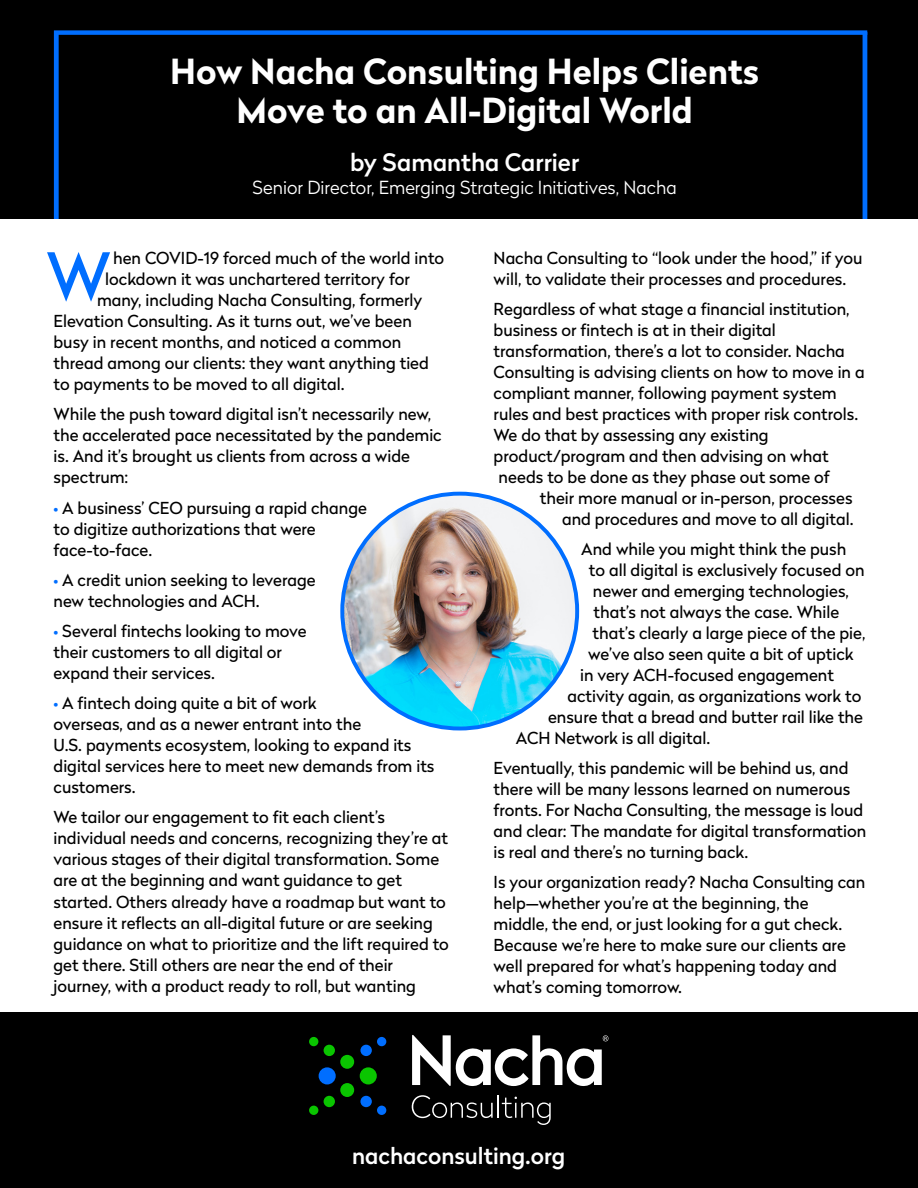
<style>
.page{position:relative;width:918px;height:1188px;background:#fff}
.page>*{position:absolute;margin:0;border:0;box-sizing:border-box;transform-origin:0 0}
.t1{font:700 34.5px/39px "Radikal";color:#fff;text-align:center}
.t2{font:500 24px "Radikal";color:#fff}
.t3{font:500 22.5px "Radikal";color:#fff}
.t4{font:300 18px "Radikal";color:#fff}
.t5{font:16.5px/21px "Radikal";color:#000}
.s1{font-weight:500;color:#006eff}
</style>
<div class="page">
<div style="left:0;top:0;width:918px;height:230px;background:#000"></div>
<svg style="left:54px;top:30px;width:813px;height:189px"></svg>
<svg style="left:863px;top:31px;width:4px;height:188px"></svg>
<div style="left:0;top:219px;width:918px;height:57px;background:#fff"></div>
<div style="left:0;top:1013px;width:918px;height:175px;background:#000"></div>
<img style="left:342px;top:494px;width:235px;height:235px;border-radius:117px">
<svg style="left:47px;top:252px;width:63px;height:49px"></svg>
<div style="left:360px;top:1067px;width:17px;height:17px;background:#0ac500;border-radius:50%"></div>
<div style="left:340px;top:1055px;width:14px;height:14px;background:#0ac500;border-radius:50%"></div>
<div style="left:340px;top:1083px;width:14px;height:14px;background:#0ac500;border-radius:50%"></div>
<div style="left:324px;top:1045px;width:11px;height:11px;background:#0ac500;border-radius:50%"></div>
<div style="left:309px;top:1037px;width:9px;height:9px;background:#0ac500;border-radius:50%"></div>
<div style="left:324px;top:1096px;width:11px;height:11px;background:#0ac500;border-radius:50%"></div>
<div style="left:309px;top:1106px;width:9px;height:9px;background:#0ac500;border-radius:50%"></div>
<div style="left:319px;top:1067px;width:17px;height:17px;background:#006eff;border-radius:50%"></div>
<div style="left:360px;top:1045px;width:12px;height:11px;background:#006eff;border-radius:50%"></div>
<div style="left:377px;top:1037px;width:9px;height:9px;background:#006eff;border-radius:50%"></div>
<div style="left:360px;top:1096px;width:12px;height:11px;background:#006eff;border-radius:50%"></div>
<div style="left:377px;top:1106px;width:9px;height:9px;background:#006eff;border-radius:50%"></div>
<svg style="left:412px;top:1095px;width:81px;height:23px"></svg>
<hr style="left:497px;top:1095px;width:2px;height:23px;background:#fff">
<svg style="left:502px;top:1097px;width:49px;height:28px"></svg>
<svg style="left:412px;top:1035px;width:196px;height:51px"></svg>
<h1 class="t1" style="left:170px;top:50px;width:590px">How Nacha Consulting Helps Clients<br>Move to an All-Digital World</h1>
<h2 class="t2" style="left:350px;top:145px;width:231px">by Samantha Carrier</h2>
<p class="t4" style="left:253px;top:175px;width:426px">Senior Director, Emerging Strategic Initiatives, Nacha</p>
<p class="t5" style="left:113px;top:247px;width:333px">hen COVID-19 forced much of the world into</p>
<p class="t5" style="left:105px;top:268px;width:306px">lockdown it was unchartered territory for</p>
<p class="t5" style="left:97px;top:289px;width:327px">many, including Nacha Consulting, formerly</p>
<p class="t5" style="left:54px;top:310px;width:360px">Elevation Consulting. As it turns out, we’ve been</p>
<p class="t5" style="left:54px;top:331px;width:349px">busy in recent months, and noticed a common</p>
<p class="t5" style="left:54px;top:352px;width:377px">thread among our clients: they want anything tied</p>
<p class="t5" style="left:54px;top:373px;width:292px">to payments to be moved to all digital.</p>
<p class="t5" style="left:54px;top:403px;width:390px">While the push toward digital isn’t necessarily new, the accelerated pace necessitated by the pandemic is. And it’s brought us clients from across a wide spectrum:</p>
<p class="t5" style="left:54px;top:497px;width:315px"><span class="s1">•</span> A business’ CEO pursuing a rapid change to digitize authorizations that were face-to-face.</p>
<p class="t5" style="left:54px;top:569px;width:264px"><span class="s1">•</span> A credit union seeking to leverage new technologies and ACH.</p>
<p class="t5" style="left:54px;top:620px;width:255px"><span class="s1">•</span> Several fintechs looking to move their customers to all digital or expand their services.</p>
<p class="t5" style="left:54px;top:692px;width:382px"><span class="s1">•</span> A fintech doing quite a bit of work<br>overseas, and as a newer entrant into the<br>U.S. payments ecosystem, looking to expand its digital services here to meet new demands from its customers.</p>
<p class="t5" style="left:54px;top:806px;width:397px">We tailor our engagement to fit each client’s individual needs and concerns, recognizing they’re at various stages of their digital transformation. Some are at the beginning and want guidance to get started. Others already have a roadmap but want to ensure it reflects an all-digital future or are seeking guidance on what to prioritize and the lift required to get there. Still others are near the end of their journey, with a product ready to roll, but wanting</p>
<p class="t5" style="left:494px;top:247px;width:370px">Nacha Consulting to “look under the hood,” if you will, to validate their processes and procedures.</p>
<p class="t5" style="left:494px;top:298px;width:358px">Regardless of what stage a financial institution,</p>
<p class="t5" style="left:494px;top:319px;width:284px">business or fintech is at in their digital</p>
<p class="t5" style="left:494px;top:340px;width:353px">transformation, there’s a lot to consider. Nacha</p>
<p class="t5" style="left:494px;top:361px;width:373px">Consulting is advising clients on how to move in a</p>
<p class="t5" style="left:494px;top:382px;width:345px">compliant manner, following payment system</p>
<p class="t5" style="left:494px;top:403px;width:366px">rules and best practices with proper risk controls.</p>
<p class="t5" style="left:494px;top:424px;width:276px">We do that by assessing any existing</p>
<p class="t5" style="left:494px;top:445px;width:336px">product/program and then advising on what</p>
<p class="t5" style="left:499px;top:466px;width:333px">needs to be done as they phase out some of</p>
<p class="t5" style="left:540px;top:487px;width:314px">their more manual or in-person, processes</p>
<p class="t5" style="left:562px;top:508px;width:293px">and procedures and move to all digital.</p>
<p class="t5" style="left:581px;top:538px;width:267px">And while you might think the push</p>
<p class="t5" style="left:589px;top:559px;width:277px">to all digital is exclusively focused on</p>
<p class="t5" style="left:593px;top:580px;width:258px">newer and emerging technologies,</p>
<p class="t5" style="left:594px;top:601px;width:247px">that’s not always the case. While</p>
<p class="t5" style="left:593px;top:622px;width:274px">that’s clearly a large piece of the pie,</p>
<p class="t5" style="left:588px;top:643px;width:267px">we’ve also seen quite a bit of uptick</p>
<p class="t5" style="left:580px;top:664px;width:255px">in very ACH-focused engagement</p>
<p class="t5" style="left:567px;top:685px;width:295px">activity again, as organizations work to</p>
<p class="t5" style="left:548px;top:706px;width:316px">ensure that a bread and butter rail like the</p>
<p class="t5" style="left:516px;top:727px;width:196px">ACH Network is all digital.</p>
<p class="t5" style="left:494px;top:757px;width:374px">Eventually, this pandemic will be behind us, and there will be many lessons learned on numerous fronts. For Nacha Consulting, the message is loud and clear: The mandate for digital transformation is real and there’s no turning back.</p>
<p class="t5" style="left:494px;top:871px;width:373px">Is your organization ready? Nacha Consulting can help—whether you’re at the beginning, the middle, the end, or just looking for a gut check.<br>Because we’re here to make sure our clients are well prepared for what’s happening today and what’s coming tomorrow.</p>
<h3 class="t3" style="left:352px;top:1140px;width:215px">nachaconsulting.org</h3>
</div>
